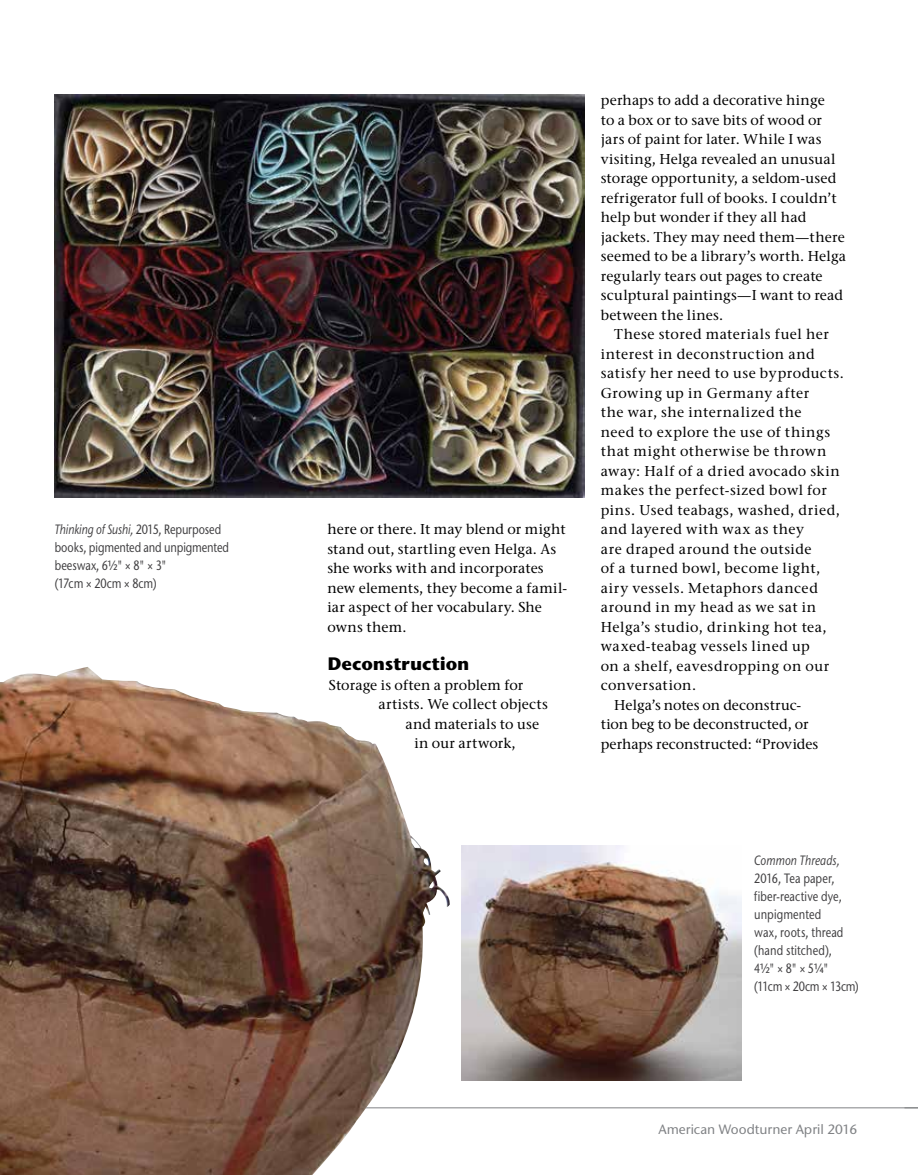
<style>
.page{position:relative;width:918px;height:1175px;background:#fff}
.page>*{position:absolute;margin:0;border:0;box-sizing:border-box;transform-origin:0 0}
.t1{font:700 18px "Stone Sans ITC Pro";letter-spacing:-.005em;color:#000}
.t2{font:500 14.25px/19.5px "Stone Serif ITC Pro";letter-spacing:.025em;color:#000}
.t3{font:500 14.25px "Stone Serif ITC Pro";letter-spacing:.045em;color:#000}
.t4{font:500 14.25px "Stone Serif ITC Pro";color:#000}
.t5{font:500 14.25px "Stone Serif ITC Pro";letter-spacing:.005em;color:#000}
.t6{font:500 14.25px "Stone Serif ITC Pro";letter-spacing:-.005em;color:#000}
.t7{font:500 13.5px/18px "Stone Sans ITC Pro";color:#414042;scale:.8 1}
.t8{font:500 13.5px "Stone Sans ITC Pro";color:#808285}
.t9{font:italic 500 13.5px "Stone Sans ITC Pro";letter-spacing:.005em;color:#414042;scale:.8 1}
.s1{font-style:italic}
</style>
<div class="page">
<hr style="left:327px;top:1107px;width:591px;height:1px;background:#808285">
<img style="left:462px;top:845px;width:279px;height:235px">
<img style="left:0;top:667px;width:451px;height:507px">
<img style="left:55px;top:94px;width:529px;height:404px">
<p class="t7" style="left:55px;top:520px;width:219px"><span class="s1">Thinking of Sushi,</span> 2015, Repurposed books, pigmented and unpigmented beeswax, 6½" × 8" × 3"<br>(17cm × 20cm × 8cm)</p>
<p class="t2" style="left:327px;top:519px;width:241px">here or there. It may blend or might stand out, startling even Helga. As she works with and incorporates new elements, they become a famil&shy;iar aspect of her vocabulary. She owns them.</p>
<p class="t1" style="left:327px;top:652px;width:144px">Deconstruction</p>
<p class="t5" style="left:329px;top:676px;width:196px">Storage is often a problem for</p>
<p class="t2" style="left:378px;top:695px;width:171px">artists. We collect objects</p>
<p class="t2" style="left:405px;top:714px;width:135px">and materials to use</p>
<p class="t2" style="left:414px;top:734px;width:103px">in our artwork,</p>
<p class="t2" style="left:601px;top:90px;width:247px">perhaps to add a decorative hinge<br>to a box or to save bits of wood or jars of paint for later. While I was visiting, Helga revealed an unusual storage opportunity, a seldom-used refrigerator full of books. I couldn’t help but wonder if they all had jackets. They may need them—there seemed to be a library’s worth. Helga regularly tears out pages to create sculptural paintings—I want to read between the lines.</p>
<p class="t2" style="left:614px;top:324px;width:216px">These stored materials fuel her</p>
<p class="t2" style="left:601px;top:344px;width:216px">interest in deconstruction and</p>
<p class="t2" style="left:601px;top:363px;width:245px">satisfy her need to use byproducts.</p>
<p class="t3" style="left:601px;top:384px;width:210px">Growing up in Germany after</p>
<p class="t3" style="left:601px;top:403px;width:202px">the war, she internalized the</p>
<p class="t2" style="left:601px;top:422px;width:231px">need to explore the use of things</p>
<p class="t3" style="left:601px;top:442px;width:227px">that might otherwise be thrown</p>
<p class="t2" style="left:601px;top:461px;width:241px">away: Half of a dried avocado skin</p>
<p class="t2" style="left:601px;top:480px;width:228px">makes the perfect-sized bowl for</p>
<p class="t2" style="left:601px;top:500px;width:241px">pins. Used teabags, washed, dried,</p>
<p class="t2" style="left:601px;top:519px;width:205px">and layered with wax as they</p>
<p class="t2" style="left:601px;top:539px;width:212px">are draped around the outside</p>
<p class="t2" style="left:601px;top:558px;width:221px">of a turned bowl, become light,</p>
<p class="t2" style="left:601px;top:578px;width:219px">airy vessels. Metaphors danced</p>
<p class="t2" style="left:601px;top:597px;width:217px">around in my head as we sat in</p>
<p class="t2" style="left:601px;top:617px;width:227px">Helga’s studio, drinking hot tea,</p>
<p class="t2" style="left:601px;top:636px;width:211px">waxed-teabag vessels lined up</p>
<p class="t2" style="left:601px;top:656px;width:230px">on a shelf, eavesdropping on our</p>
<p class="t2" style="left:601px;top:675px;width:97px">conversation.</p>
<p class="t6" style="left:614px;top:696px;width:188px">Helga’s notes on deconstruc-</p>
<p class="t4" style="left:601px;top:715px;width:209px">tion beg to be deconstructed, or</p>
<p class="t4" style="left:601px;top:735px;width:219px">perhaps reconstructed: “Provides</p>
<p class="t9" style="left:754px;top:852px;width:108px">Common Threads,</p>
<p class="t7" style="left:754px;top:869px;width:132px">2016, Tea paper, fiber-reactive dye, unpigmented<br>wax, roots, thread (hand stitched),<br>4½" × 8" × 5¼" (11cm × 20cm × 13cm)</p>
<p class="t8" style="left:659px;top:1120px;width:200px">American Woodturner April 2016</p>
</div>
